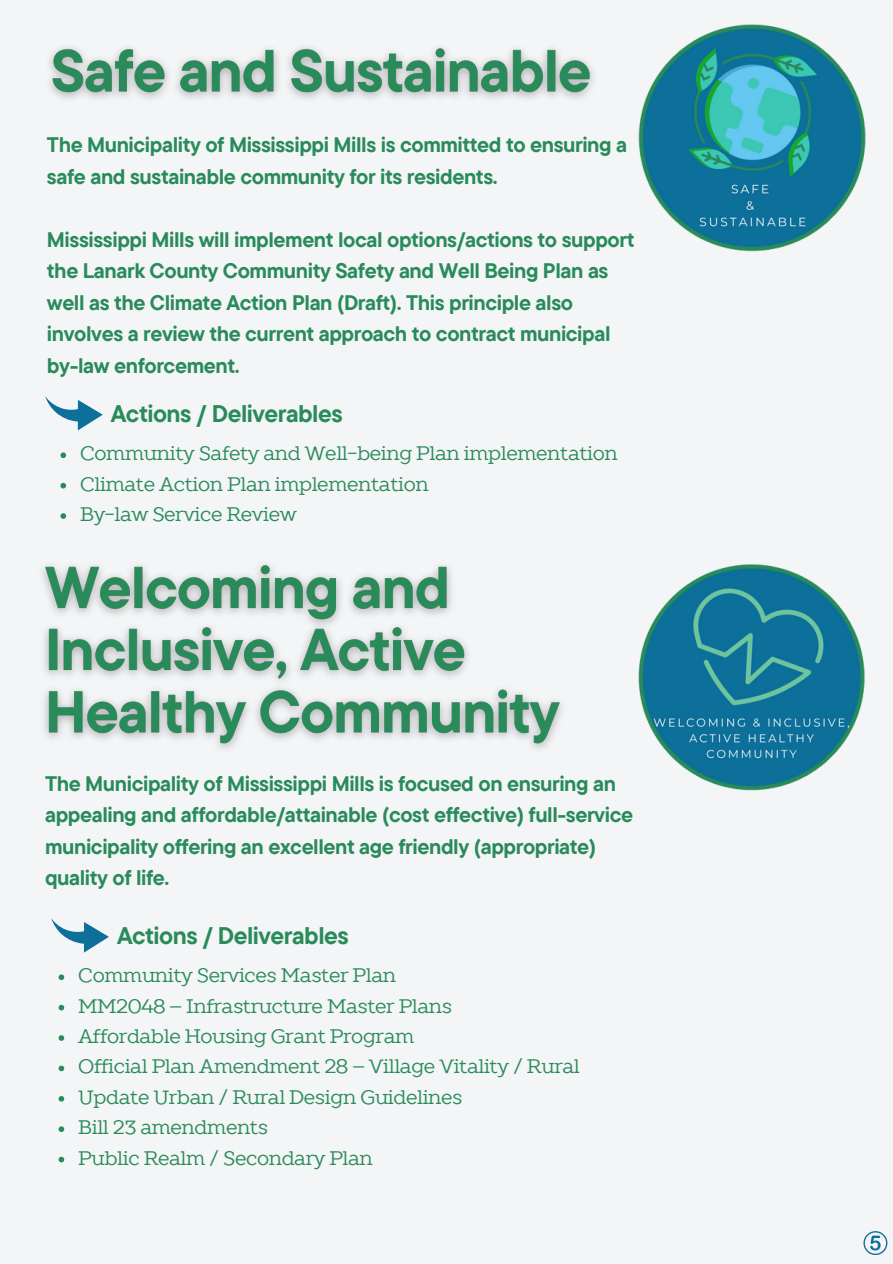
<style>
.page{position:relative;width:893px;height:1264px;background:#fff}
.page>*{position:absolute;margin:0;border:0;box-sizing:border-box;transform-origin:0 0}
.t1{font:700 24px "TT Commons Pro";letter-spacing:-.02em;color:#298b5a}
.t2{font:700 21px/31.5px "TT Commons Pro";letter-spacing:-.02em;color:#298b5a}
.t3{font:19.5px "TT Slabs";letter-spacing:-.02em;color:#298b5a}
</style>
<div class="page">
<div style="left:0;top:0;width:892px;height:1263px;background:#f4f5f7"></div>
<img style="left:638px;top:24px;width:228px;height:228px">
<svg style="left:60px;top:452px;width:6px;height:6px"></svg>
<svg style="left:60px;top:483px;width:6px;height:5px"></svg>
<svg style="left:60px;top:513px;width:6px;height:6px"></svg>
<img style="left:638px;top:564px;width:227px;height:227px">
<svg style="left:51px;top:918px;width:58px;height:34px"></svg>
<svg style="left:45px;top:396px;width:57px;height:34px"></svg>
<svg style="left:863px;top:1231px;width:24px;height:23px"></svg>
<img style="left:49px;top:47px;width:545px;height:52px">
<img style="left:42px;top:564px;width:520px;height:185px">
<svg style="left:59px;top:974px;width:5px;height:6px"></svg>
<svg style="left:59px;top:1004px;width:5px;height:6px"></svg>
<svg style="left:59px;top:1035px;width:5px;height:5px"></svg>
<svg style="left:59px;top:1065px;width:5px;height:6px"></svg>
<svg style="left:59px;top:1096px;width:5px;height:5px"></svg>
<svg style="left:59px;top:1126px;width:5px;height:5px"></svg>
<svg style="left:59px;top:1156px;width:5px;height:6px"></svg>
<p class="t2" style="left:47px;top:129px;width:581px">The Municipality of Mississippi Mills is committed to ensuring a safe and sustainable community for its residents.</p>
<p class="t2" style="left:47px;top:223px;width:589px">Mississippi Mills will implement local options/actions to support the Lanark County Community Safety and Well Being Plan as well as the Climate Action Plan (Draft). This principle also involves a review the current approach to contract municipal by-law enforcement.</p>
<p class="t1" style="left:111px;top:397px;width:233px">Actions / Deliverables</p>
<p class="t3" style="left:80px;top:441px;width:539px">Community Safety and Well-being Plan implementation</p>
<p class="t3" style="left:80px;top:471px;width:350px">Climate Action Plan implementation</p>
<p class="t3" style="left:80px;top:501px;width:218px">By-law Service Review</p>
<p class="t2" style="left:45px;top:767px;width:589px">The Municipality of Mississippi Mills is focused on ensuring an appealing and affordable/attainable (cost effective) full-service municipality offering an excellent age friendly (appropriate) quality of life.</p>
<p class="t1" style="left:117px;top:919px;width:233px">Actions / Deliverables</p>
<p class="t3" style="left:78px;top:962px;width:319px">Community Services Master Plan</p>
<p class="t3" style="left:78px;top:993px;width:375px">MM2048 – Infrastructure Master Plans</p>
<p class="t3" style="left:78px;top:1023px;width:337px">Affordable Housing Grant Program</p>
<p class="t3" style="left:78px;top:1053px;width:503px">Official Plan Amendment 28 – Village Vitality / Rural</p>
<p class="t3" style="left:78px;top:1084px;width:386px">Update Urban / Rural Design Guidelines</p>
<p class="t3" style="left:78px;top:1114px;width:191px">Bill 23 amendments</p>
<p class="t3" style="left:78px;top:1145px;width:296px">Public Realm / Secondary Plan</p>
</div>
